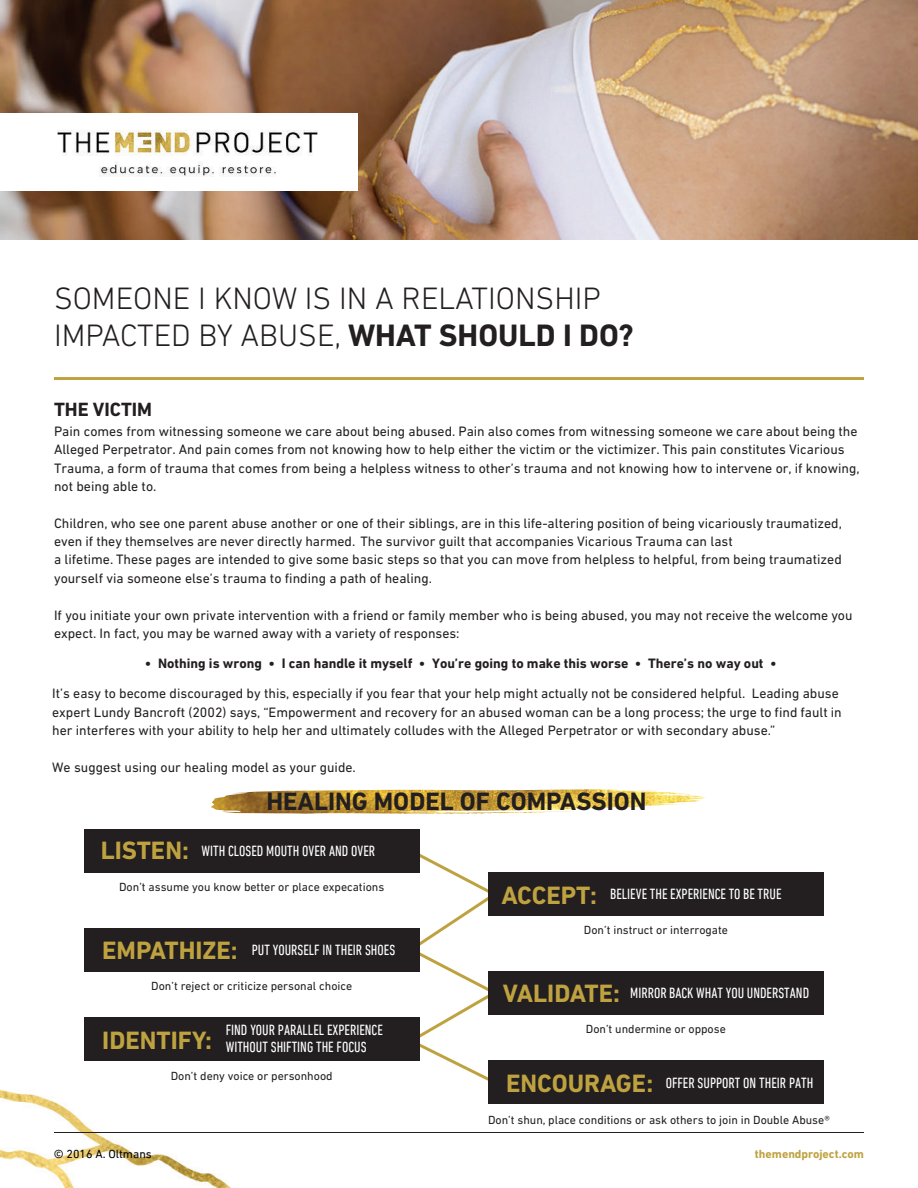
<style>
.page{position:relative;width:918px;height:1188px;background:#fff}
.page>*{position:absolute;margin:0;border:0;box-sizing:border-box;transform-origin:0 0}
.t1{font:300 31.5px/37.8px "DIN Next LT Pro";color:#231f20}
.t2{font:700 25.5px "DIN Next LT Pro";color:#bfa240}
.t3{font:700 25.5px "DIN Next LT Pro";color:#231f20}
.t4{font:700 19.5px "DIN Next LT Pro";color:#231f20}
.t5{font:condensed 15px/16.5px "DIN Next LT Pro";color:#fff}
.t6{font:13.8px/18.3px "DIN Next LT Pro";color:#231f20}
.t7{font:700 13.8px "DIN Next LT Pro";color:#231f20}
.t8{font:12px "DIN Next LT Pro";color:#231f20}
.t9{font:700 12px "DIN Next LT Pro";color:#bfa240}
.t10{font:12px "DIN Next LT Pro";color:#000}
.s1{font-weight:700}
</style>
<div class="page">
<img style="left:0;top:0;width:918px;height:239px">
<hr style="left:54px;top:377px;width:810px;height:3px;background:#bfa240">
<div style="left:0;top:113px;width:357px;height:77px;background:#fff"></div>
<img style="left:58px;top:130px;width:259px;height:47px">
<img style="left:0;top:971px;width:367px;height:217px">
<hr style="left:54px;top:1132px;width:810px;height:1px;background:#231f20">
<img style="left:211px;top:790px;width:495px;height:24px">
<svg style="left:405px;top:854px;width:96px;height:227px"></svg>
<div style="left:84px;top:830px;width:336px;height:43px;background:#231f20"></div>
<div style="left:488px;top:873px;width:336px;height:43px;background:#231f20"></div>
<div style="left:84px;top:928px;width:336px;height:43px;background:#231f20"></div>
<div style="left:84px;top:1017px;width:336px;height:44px;background:#231f20"></div>
<div style="left:488px;top:971px;width:336px;height:43px;background:#231f20"></div>
<div style="left:488px;top:1061px;width:336px;height:43px;background:#231f20"></div>
<h1 class="t1" style="left:54px;top:280px;width:581px">SOMEONE I KNOW IS IN A RELATIONSHIP<br>IMPACTED BY ABUSE, <span class="s1">WHAT SHOULD I DO?</span></h1>
<h3 class="t4" style="left:54px;top:403px;width:100px">THE VICTIM</h3>
<p class="t6" style="left:54px;top:423px;width:807px">Pain comes from witnessing someone we care about being abused. Pain also comes from witnessing someone we care about being the Alleged Perpetrator. And pain comes from not knowing how to help either the victim or the victimizer. This pain constitutes Vicarious Trauma, a form of trauma that comes from being a helpless witness to other’s trauma and not knowing how to intervene or, if knowing, not being able to.</p>
<p class="t6" style="left:54px;top:515px;width:789px">Children, who see one parent abuse another or one of their siblings, are in this life-altering position of being vicariously traumatized, even if they themselves are never directly harmed. The survivor guilt that accompanies Vicarious Trauma can last<br>a lifetime. These pages are intended to give some basic steps so that you can move from helpless to helpful, from being traumatized yourself via someone else’s trauma to finding a path of healing.</p>
<p class="t6" style="left:54px;top:607px;width:800px">If you initiate your own private intervention with a friend or family member who is being abused, you may not receive the welcome you expect. In fact, you may be warned away with a variety of responses:</p>
<p class="t7" style="left:145px;top:655px;width:633px">• Nothing is wrong • I can handle it myself • You’re going to make this worse • There’s no way out •</p>
<p class="t6" style="left:52px;top:685px;width:791px">It’s easy to become discouraged by this, especially if you fear that your help might actually not be considered helpful. Leading abuse expert Lundy Bancroft (2002) says, “Empowerment and recovery for an abused woman can be a long process; the urge to find fault in her interferes with your ability to help her and ultimately colludes with the Alleged Perpetrator or with secondary abuse.”</p>
<p class="t6" style="left:52px;top:759px;width:305px">We suggest using our healing model as your guide.</p>
<h2 class="t3" style="left:266px;top:786px;width:382px">HEALING MODEL OF COMPASSION</h2>
<h2 class="t2" style="left:101px;top:836px;width:90px">LISTEN:</h2>
<p class="t5" style="left:202px;top:843px;width:175px">WITH CLOSED MOUTH OVER AND OVER</p>
<p class="t8" style="left:119px;top:883px;width:267px">Don’t assume you know better or place expecations</p>
<h2 class="t2" style="left:102px;top:935px;width:137px">EMPATHIZE:</h2>
<p class="t5" style="left:252px;top:941px;width:145px">PUT YOURSELF IN THEIR SHOES</p>
<p class="t8" style="left:151px;top:981px;width:202px">Don’t reject or criticize personal choice</p>
<h2 class="t2" style="left:102px;top:1025px;width:111px">IDENTIFY:</h2>
<p class="t5" style="left:226px;top:1022px;width:159px">FIND YOUR PARALLEL EXPERIENCE<br>WITHOUT SHIFTING THE FOCUS</p>
<p class="t8" style="left:171px;top:1072px;width:163px">Don’t deny voice or personhood</p>
<h2 class="t2" style="left:501px;top:880px;width:97px">ACCEPT:</h2>
<p class="t5" style="left:610px;top:886px;width:173px">BELIEVE THE EXPERIENCE TO BE TRUE</p>
<p class="t8" style="left:584px;top:926px;width:146px">Don’t instruct or interrogate</p>
<h2 class="t2" style="left:503px;top:979px;width:119px">VALIDATE:</h2>
<p class="t5" style="left:630px;top:984px;width:180px">MIRROR BACK WHAT YOU UNDERSTAND</p>
<p class="t8" style="left:586px;top:1025px;width:141px">Don’t undermine or oppose</p>
<h2 class="t2" style="left:506px;top:1068px;width:149px">ENCOURAGE:</h2>
<p class="t5" style="left:666px;top:1074px;width:149px">OFFER SUPPORT ON THEIR PATH</p>
<p class="t8" style="left:488px;top:1116px;width:343px">Don’t shun, place conditions or ask others to join in Double Abuse®</p>
<p class="t10" style="left:54px;top:1147px;width:100px">© 2016 A. Oltmans</p>
<p class="t9" style="left:755px;top:1150px;width:111px">themendproject.com</p>
</div>
